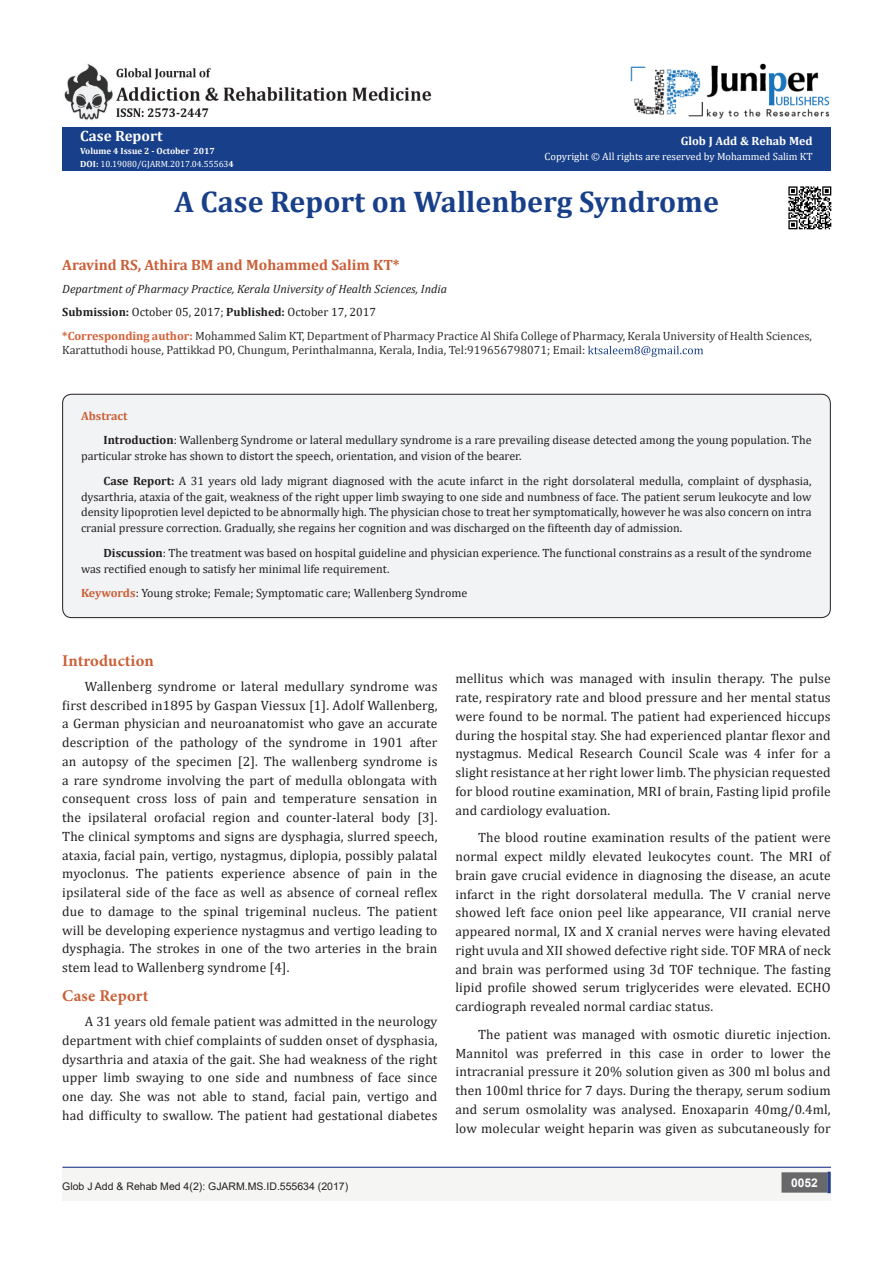
<style>
.page{position:relative;width:893px;height:1263px;background:#fff}
.page>*{position:absolute;margin:0;border:0;box-sizing:border-box;transform-origin:0 0}
.t1{font:700 30px "Cambria";color:#183f89}
.List_Paragraph{font:700 16.5px "Minion Pro";letter-spacing:.01em;color:#ca5f37}
.t2{font:700 15px "Cambria";color:#ca5f37}
.t3{font:700 15px "Cambria";color:#fff}
.List_Paragraph-2{font:13.5px/18.8px "Cambria";letter-spacing:.01em;color:#231f20;text-align:justify}
.t4{font:12px/15.8px "Cambria";color:#231f20}
.t5{font:12px/14.4px "Cambria";color:#312f30}
.t6{font:italic 12px "Cambria";color:#231f20}
.t7{font:700 12px "Cambria";color:#fff}
.t8{font:700 12px "Cambria";color:#ca5f37}
.t9{font:700 12px "Arial";color:#fff}
.t10{font:10.5px "Cambria";color:#fff}
.t11{font:10.5px "Arial";color:#231f20}
.t12{font:9px "Cambria";color:#fff}
.t13{font:700 9px "Cambria";color:#fff}
.s1{font-weight:700}
.s2{color:#312f30}
.s3{font-weight:700;color:#d55f37}
.s4{font-weight:700;color:#ca5f37}
</style>
<div class="page">
<div style="left:62px;top:128px;width:769px;height:43px;background:#183f89"></div>
<svg style="left:588px;top:346px;width:115px;height:11px"></svg>
<div style="left:62px;top:1166px;width:769px;height:35px;background:#f5f5f4"></div>
<div style="left:782px;top:1173px;width:45px;height:19px;background:#68676a"></div>
<div style="left:781px;top:1172px;width:46px;height:20px;border:2px solid #68676a"></div>
<svg style="left:827px;top:1172px;width:4px;height:21px"></svg>
<hr style="left:62px;top:1167px;width:769px;height:1px;background:#253f8e">
<div style="left:63px;top:394px;width:767px;height:224px;background:#f2f3f4;border-radius:9px"></div>
<div style="left:62px;top:394px;width:769px;height:224px;border:1px solid #231f20;border-radius:9px"></div>
<img style="left:788px;top:186px;width:44px;height:44px">
<img style="left:631px;top:63px;width:199px;height:56px">
<img style="left:64px;top:64px;width:368px;height:56px">
<p class="t3" style="left:80px;top:125px;width:84px">Case Report</p>
<p class="t13" style="left:80px;top:145px;width:136px">Volume 4 Issue 2 - October 2017</p>
<p class="t12" style="left:80px;top:158px;width:155px"><span class="s1">DOI:</span> 10.19080/GJARM.2017.04.55563<span class="s1">4</span></p>
<p class="t7" style="left:681px;top:132px;width:134px">Glob J Add &amp; Rehab Med</p>
<p class="t10" style="left:545px;top:150px;width:270px">Copyright © All rights are reserved by Mohammed Salim KT</p>
<p class="t1" style="left:174px;top:181px;width:546px">A Case Report on Wallenberg Syndrome</p>
<p class="t2" style="left:62px;top:254px;width:339px">Aravind RS, Athira BM and Mohammed Salim KT*</p>
<p class="t6" style="left:62px;top:280px;width:386px">Department of Pharmacy Practice, Kerala University of Health Sciences, India</p>
<p class="t4" style="left:62px;top:304px;width:315px"><span class="s1">Submission:</span> October 05, 2017<span class="s2">;</span> <span class="s1">Published:</span> October 17, 2017</p>
<p class="t5" style="left:62px;top:328px;width:751px"><span class="s3">*Corresponding author:</span> Mohammed Salim KT, Department of Pharmacy Practice Al Shifa College of Pharmacy, Kerala University of Health Sciences,<br>Karattuthodi house, Pattikkad PO, Chungum, Perinthalmanna, Kerala, India, Tel:919656798071; Email:</p>
<p class="t8" style="left:81px;top:407px;width:48px">Abstract</p>
<p class="t4" style="left:81px;top:432px;width:732px;text-indent:22px"><span class="s1">Introduction</span>: Wallenberg Syndrome or lateral medullary syndrome is a rare prevailing disease detected among the young population. The particular stroke has shown to distort the speech, orientation, and vision of the bearer.</p>
<p class="t4" style="left:81px;top:473px;width:732px;text-align:justify;text-indent:22px"><span class="s1">Case Report:</span> A 31 years old lady migrant diagnosed with the acute infarct in the right dorsolateral medulla, complaint of dysphasia, dysarthria, ataxia of the gait, weakness of the right upper limb swaying to one side and numbness of face. The patient serum leukocyte and low density lipoprotien level depicted to be abnormally high. The physician chose to treat her symptomatically, however he was also concern on intra cranial pressure correction. Gradually, she regains her cognition and was discharged on the fifteenth day of admission.</p>
<p class="t4" style="left:81px;top:545px;width:732px;text-indent:22px"><span class="s1">Discussion</span>: The treatment was based on hospital guideline and physician experience. The functional constrains as a result of the syndrome was rectified enough to satisfy her minimal life requirement.</p>
<p class="t4" style="left:81px;top:585px;width:388px"><span class="s4">Keywords</span>: Young stroke; Female; Symptomatic care; Wallenberg Syndrome</p>
<p class="List_Paragraph" style="left:62px;top:649px;width:93px">Introduction</p>
<p class="List_Paragraph-2" style="left:62px;top:677px;width:377px;text-indent:22px">Wallenberg syndrome or lateral medullary syndrome was first described in1895 by Gaspan Viessux [1]. Adolf Wallenberg, a German physician and neuroanatomist who gave an accurate description of the pathology of the syndrome in 1901 after an autopsy of the specimen [2]. The wallenberg syndrome is a rare syndrome involving the part of medulla oblongata with consequent cross loss of pain and temperature sensation in the ipsilateral orofacial region and counter-lateral body [3].<br>The clinical symptoms and signs are dysphagia, slurred speech, ataxia, facial pain, vertigo, nystagmus, diplopia, possibly palatal myoclonus. The patients experience absence of pain in the ipsilateral side of the face as well as absence of corneal reflex due to damage to the spinal trigeminal nucleus. The patient will be developing experience nystagmus and vertigo leading to dysphagia. The strokes in one of the two arteries in the brain stem lead to Wallenberg syndrome [4].</p>
<p class="List_Paragraph" style="left:62px;top:984px;width:88px">Case Report</p>
<p class="List_Paragraph-2" style="left:62px;top:1012px;width:377px;text-indent:22px">A 31 years old female patient was admitted in the neurology department with chief complaints of sudden onset of dysphasia, dysarthria and ataxia of the gait. She had weakness of the right upper limb swaying to one side and numbness of face since one day. She was not able to stand, facial pain, vertigo and had difficulty to swallow. The patient had gestational diabetes</p>
<p class="List_Paragraph-2" style="left:455px;top:669px;width:377px">mellitus which was managed with insulin therapy. The pulse rate, respiratory rate and blood pressure and her mental status were found to be normal. The patient had experienced hiccups during the hospital stay. She had experienced plantar flexor and nystagmus. Medical Research Council Scale was 4 infer for a slight resistance at her right lower limb. The physician requested for blood routine examination, MRI of brain, Fasting lipid profile and cardiology evaluation.</p>
<p class="List_Paragraph-2" style="left:455px;top:828px;width:377px;text-indent:22px">The blood routine examination results of the patient were normal expect mildly elevated leukocytes count. The MRI of brain gave crucial evidence in diagnosing the disease, an acute infarct in the right dorsolateral medulla. The V cranial nerve showed left face onion peel like appearance, VII cranial nerve appeared normal, IX and X cranial nerves were having elevated right uvula and XII showed defective right side. TOF MRA of neck and brain was performed using 3d TOF technique. The fasting lipid profile showed serum triglycerides were elevated. ECHO cardiograph revealed normal cardiac status.</p>
<p class="List_Paragraph-2" style="left:455px;top:1025px;width:377px;text-indent:22px">The patient was managed with osmotic diuretic injection.<br>Mannitol was preferred in this case in order to lower the intracranial pressure it 20% solution given as 300 ml bolus and then 100ml thrice for 7 days. During the therapy, serum sodium and serum osmolality was analysed. Enoxaparin 40mg/0.4ml, low molecular weight heparin was given as subcutaneously for</p>
<p class="t11" style="left:62px;top:1179px;width:287px">Glob J Add &amp; Rehab Med 4(2): GJARM.MS.ID.555634 (2017)</p>
<p class="t9" style="left:791px;top:1174px;width:28px">0052</p>
</div>
